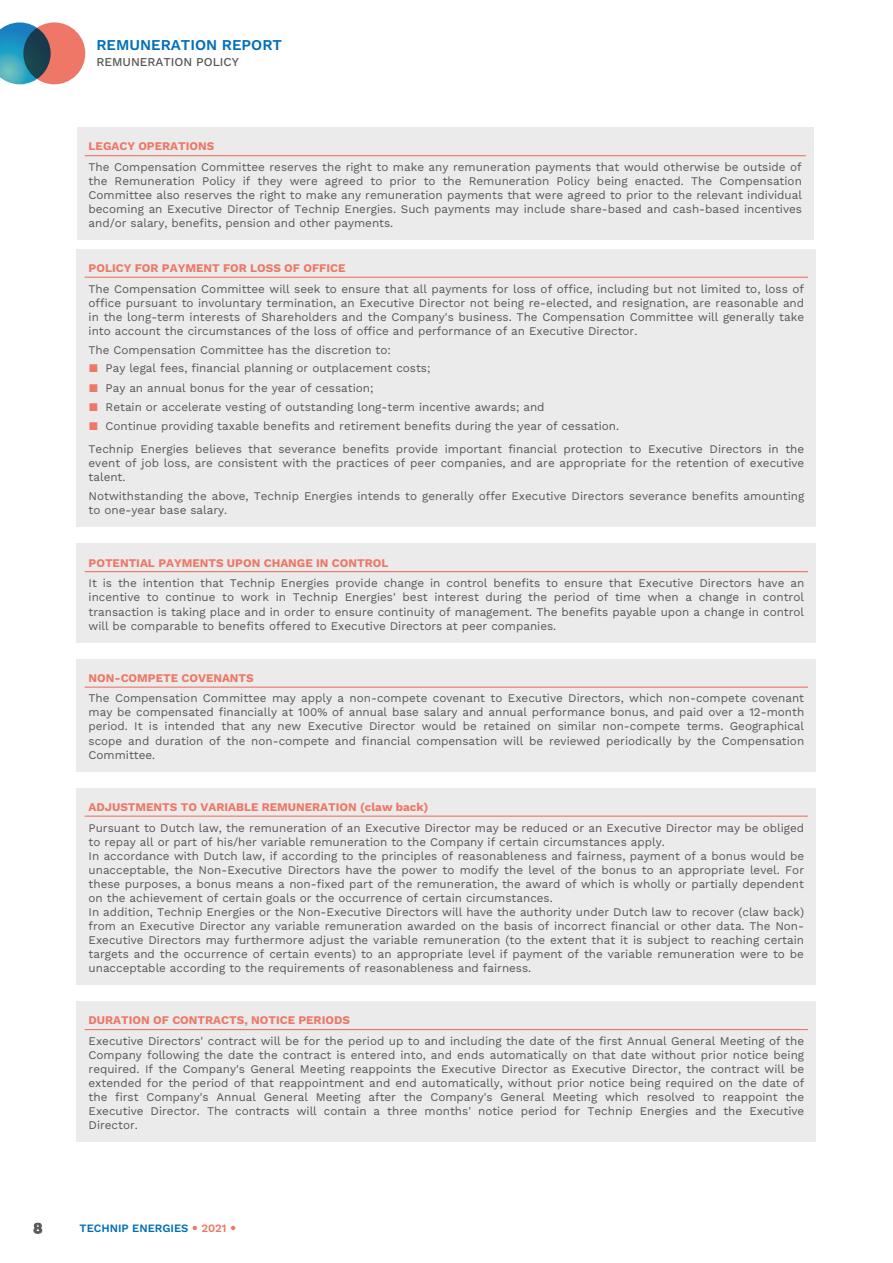
<style>
.page{position:relative;width:893px;height:1263px;background:#fff}
.page>*{position:absolute;margin:0;border:0;box-sizing:border-box;transform-origin:0 0}
.t1{font:600 15px "Work Sans";color:#006fb9}
.t2{font:600 15px "Work Sans";color:#575757}
.t3{font:500 12px "Work Sans";color:#575757}
.t4{font:11.7px/14.1px "Work Sans";color:#575757;text-align:justify}
.t5{font:700 11.7px "Work Sans";color:#e76}
.t6{font:600 11.25px "Work Sans";color:#006fb9}
.s1{color:#e76}
.s2{font-weight:400;color:#575757}
</style>
<div class="page">
<div style="left:77px;top:128px;width:737px;height:112px;background:#ebebeb"></div>
<hr style="left:85px;top:155px;width:721px;height:1px;background:#e76">
<div style="left:77px;top:249px;width:739px;height:278px;background:#ebebeb"></div>
<hr style="left:85px;top:277px;width:723px;height:1px;background:#e76">
<div style="left:77px;top:543px;width:739px;height:99px;background:#ebebeb"></div>
<hr style="left:85px;top:571px;width:723px;height:1px;background:#e76">
<div style="left:77px;top:659px;width:739px;height:112px;background:#ebebeb"></div>
<hr style="left:85px;top:686px;width:723px;height:2px;background:#e76">
<div style="left:77px;top:788px;width:739px;height:197px;background:#ebebeb"></div>
<hr style="left:85px;top:815px;width:723px;height:2px;background:#e76">
<div style="left:77px;top:1001px;width:739px;height:141px;background:#ebebeb"></div>
<hr style="left:85px;top:1029px;width:723px;height:1px;background:#e76">
<div style="left:23px;top:22px;width:62px;height:62px;background:#ee7767;border-radius:50%"></div>
<svg style="left:0;top:22px;width:51px;height:62px;background:#498298"></svg>
<p class="t1" style="left:96px;top:34px;width:187px">REMUNERATION REPORT</p>
<p class="t3" style="left:96px;top:53px;width:144px">REMUNERATION POLICY</p>
<p class="t5" style="left:89px;top:137px;width:127px">LEGACY OPERATIONS</p>
<p class="t4" style="left:89px;top:159px;width:715px">The Compensation Committee reserves the right to make any remuneration payments that would otherwise be outside of the Remuneration Policy if they were agreed to prior to the Remuneration Policy being enacted. The Compensation Committee also reserves the right to make any remuneration payments that were agreed to prior to the relevant individual becoming an Executive Director of Technip Energies. Such payments may include share-based and cash-based incentives and/or salary, benefits, pension and other payments.</p>
<p class="t5" style="left:89px;top:259px;width:258px">POLICY FOR PAYMENT FOR LOSS OF OFFICE</p>
<p class="t4" style="left:89px;top:282px;width:717px">The Compensation Committee will seek to ensure that all payments for loss of office, including but not limited to, loss of office pursuant to involuntary termination, an Executive Director not being re-elected, and resignation, are reasonable and in the long-term interests of Shareholders and the Company's business. The Compensation Committee will generally take into account the circumstances of the loss of office and performance of an Executive Director.</p>
<p class="t4" style="left:89px;top:342px;width:304px">The Compensation Committee has the discretion to:</p>
<p class="t4" style="left:89px;top:361px;width:343px"><span class="s1">■</span> Pay legal fees, financial planning or outplacement costs;</p>
<p class="t4" style="left:89px;top:380px;width:286px"><span class="s1">■</span> Pay an annual bonus for the year of cessation;</p>
<p class="t4" style="left:89px;top:399px;width:458px"><span class="s1">■</span> Retain or accelerate vesting of outstanding long-term incentive awards; and</p>
<p class="t4" style="left:89px;top:413px;width:717px;line-height:23.5px"><span class="s1">■</span> Continue providing taxable benefits and retirement benefits during the year of cessation.<br>Technip Energies believes that severance benefits provide important financial protection to Executive Directors in the</p>
<p class="t4" style="left:89px;top:456px;width:717px">event of job loss, are consistent with the practices of peer companies, and are appropriate for the retention of executive talent.</p>
<p class="t4" style="left:89px;top:488px;width:717px">Notwithstanding the above, Technip Energies intends to generally offer Executive Directors severance benefits amounting to one-year base salary.</p>
<p class="t5" style="left:89px;top:554px;width:301px">POTENTIAL PAYMENTS UPON CHANGE IN CONTROL</p>
<p class="t4" style="left:89px;top:576px;width:717px">It is the intention that Technip Energies provide change in control benefits to ensure that Executive Directors have an incentive to continue to work in Technip Energies' best interest during the period of time when a change in control transaction is taking place and in order to ensure continuity of management. The benefits payable upon a change in control will be comparable to benefits offered to Executive Directors at peer companies.</p>
<p class="t5" style="left:89px;top:669px;width:167px">NON-COMPETE COVENANTS</p>
<p class="t4" style="left:89px;top:691px;width:717px">The Compensation Committee may apply a non-compete covenant to Executive Directors, which non-compete covenant may be compensated financially at 100% of annual base salary and annual performance bonus, and paid over a 12-month period. It is intended that any new Executive Director would be retained on similar non-compete terms. Geographical scope and duration of the non-compete and financial compensation will be reviewed periodically by the Compensation Committee.</p>
<p class="t5" style="left:89px;top:798px;width:341px">ADJUSTMENTS TO VARIABLE REMUNERATION (claw back)</p>
<p class="t4" style="left:89px;top:820px;width:717px;text-align:left">Pursuant to Dutch law, the remuneration of an Executive Director may be reduced or an Executive Director may be obliged to repay all or part of his/her variable remuneration to the Company if certain circumstances apply.<br>In accordance with Dutch law, if according to the principles of reasonableness and fairness, payment of a bonus would be unacceptable, the Non-Executive Directors have the power to modify the level of the bonus to an appropriate level. For these purposes, a bonus means a non-fixed part of the remuneration, the award of which is wholly or partially dependent on the achievement of certain goals or the occurrence of certain circumstances.<br>In addition, Technip Energies or the Non-Executive Directors will have the authority under Dutch law to recover (claw back) from an Executive Director any variable remuneration awarded on the basis of incorrect financial or other data. The Non-Executive Directors may furthermore adjust the variable remuneration (to the extent that it is subject to reaching certain targets and the occurrence of certain events) to an appropriate level if payment of the variable remuneration were to be unacceptable according to the requirements of reasonableness and fairness.</p>
<p class="t5" style="left:89px;top:1011px;width:263px">DURATION OF CONTRACTS, NOTICE PERIODS</p>
<p class="t4" style="left:89px;top:1033px;width:717px">Executive Directors' contract will be for the period up to and including the date of the first Annual General Meeting of the Company following the date the contract is entered into, and ends automatically on that date without prior notice being required. If the Company's General Meeting reappoints the Executive Director as Executive Director, the contract will be extended for the period of that reappointment and end automatically, without prior notice being required on the date of the first Company's Annual General Meeting after the Company's General Meeting which resolved to reappoint the Executive Director. The contracts will contain a three months' notice period for Technip Energies and the Executive Director.</p>
<p class="t2" style="left:33px;top:1217px;width:11px">8</p>
<p class="t6" style="left:80px;top:1219px;width:256px">TECHNIP ENERGIES <span class="s1">2021</span> <span class="s2">ANNUAL REPORT</span></p>
</div>
